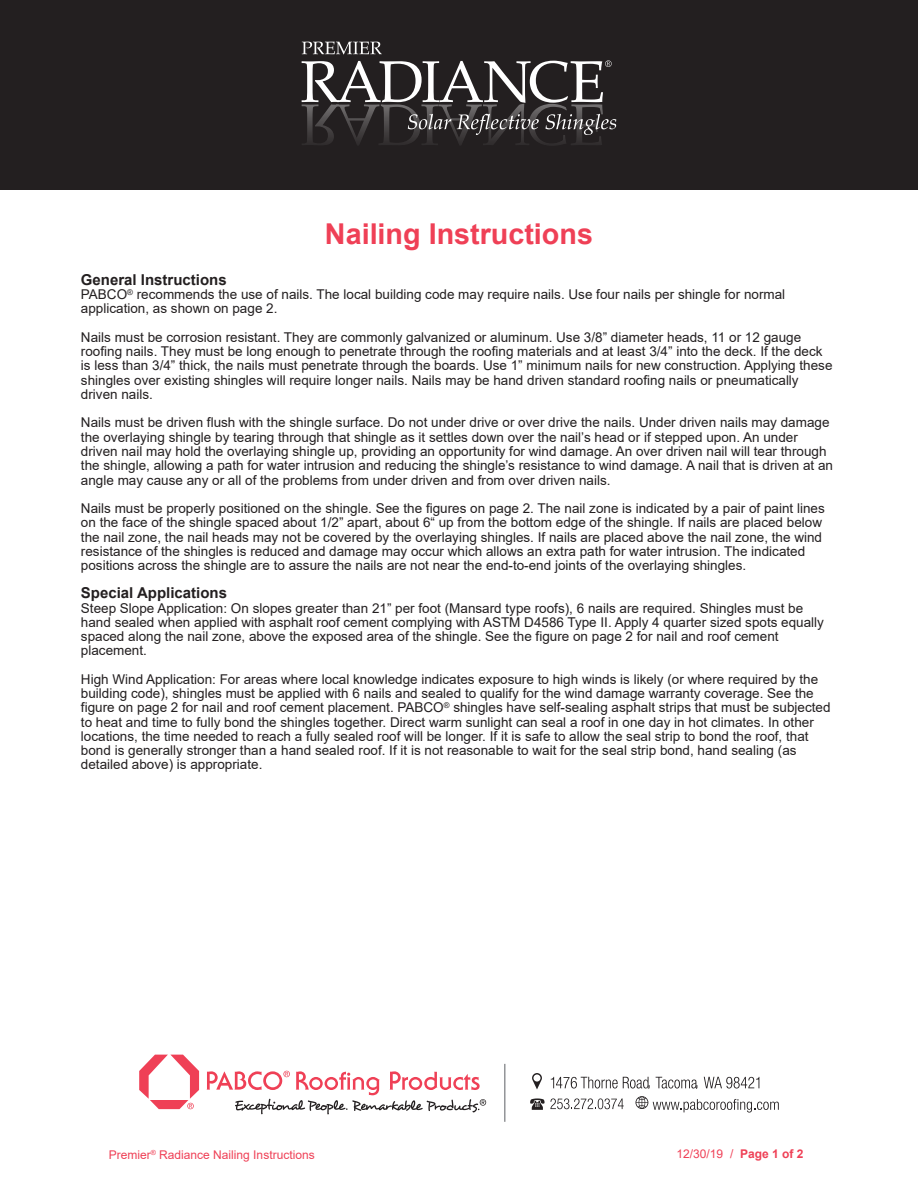
<style>
.page{position:relative;width:918px;height:1188px;background:#fff}
.page>*{position:absolute;margin:0;border:0;box-sizing:border-box;transform-origin:0 0}
.t1{font:700 28.65px "Arial";color:#ef4056}
.t2{font:700 15px "Arial";color:#231f20}
.t3{font:13.5px/14.2px "Arial";color:#231f20}
.t4{font:12px "Arial";color:#ef4056}
.s1{font-weight:700}
</style>
<div class="page">
<div style="left:0;top:0;width:918px;height:190px;background:#231f20"></div>
<svg style="left:139px;top:1055px;width:60px;height:54px"></svg>
<svg style="left:207px;top:1071px;width:279px;height:43px"></svg>
<svg style="left:636px;top:1096px;width:143px;height:17px"></svg>
<svg style="left:551px;top:1077px;width:99px;height:12px"></svg>
<svg style="left:656px;top:1077px;width:41px;height:12px"></svg>
<svg style="left:704px;top:1077px;width:55px;height:12px"></svg>
<svg style="left:532px;top:1073px;width:10px;height:16px"></svg>
<svg style="left:530px;top:1098px;width:94px;height:12px"></svg>
<hr style="left:504px;top:1064px;width:2px;height:58px;background:#939598">
<svg style="left:302px;top:42px;width:80px;height:12px"></svg>
<svg style="left:302px;top:60px;width:314px;height:85px"></svg>
<h1 class="t1" style="left:325px;top:214px;width:270px">Nailing Instructions</h1>
<p class="t2" style="left:81px;top:269px;width:147px">General Instructions</p>
<p class="t3" style="left:81px;top:287px;width:706px">PABCO<sup>®</sup> recommends the use of nails. The local building code may require nails. Use four nails per shingle for normal application, as shown on page 2.</p>
<p class="t3" style="left:81px;top:330px;width:753px">Nails must be corrosion resistant. They are commonly galvanized or aluminum. Use 3/8” diameter heads, 11 or 12 gauge roofing nails. They must be long enough to penetrate through the roofing materials and at least 3/4” into the deck. If the deck is less than 3/4” thick, the nails must penetrate through the boards. Use 1” minimum nails for new construction. Applying these shingles over existing shingles will require longer nails. Nails may be hand driven standard roofing nails or pneumatically driven nails.</p>
<p class="t3" style="left:81px;top:416px;width:754px">Nails must be driven flush with the shingle surface. Do not under drive or over drive the nails. Under driven nails may damage the overlaying shingle by tearing through that shingle as it settles down over the nail’s head or if stepped upon. An under driven nail may hold the overlaying shingle up, providing an opportunity for wind damage. An over driven nail will tear through the shingle, allowing a path for water intrusion and reducing the shingle’s resistance to wind damage. A nail that is driven at an angle may cause any or all of the problems from under driven and from over driven nails.</p>
<p class="t3" style="left:81px;top:501px;width:745px">Nails must be properly positioned on the shingle. See the figures on page 2. The nail zone is indicated by a pair of paint lines on the face of the shingle spaced about 1/2” apart, about 6“ up from the bottom edge of the shingle. If nails are placed below the nail zone, the nail heads may not be covered by the overlaying shingles. If nails are placed above the nail zone, the wind resistance of the shingles is reduced and damage may occur which allows an extra path for water intrusion. The indicated positions across the shingle are to assure the nails are not near the end-to-end joints of the overlaying shingles.</p>
<p class="t2" style="left:81px;top:583px;width:148px">Special Applications</p>
<p class="t3" style="left:81px;top:601px;width:745px">Steep Slope Application: On slopes greater than 21” per foot (Mansard type roofs), 6 nails are required. Shingles must be hand sealed when applied with asphalt roof cement complying with ASTM D4586 Type II. Apply 4 quarter sized spots equally spaced along the nail zone, above the exposed area of the shingle. See the figure on page 2 for nail and roof cement placement.</p>
<p class="t3" style="left:81px;top:672px;width:751px">High Wind Application: For areas where local knowledge indicates exposure to high winds is likely (or where required by the building code), shingles must be applied with 6 nails and sealed to qualify for the wind damage warranty coverage. See the figure on page 2 for nail and roof cement placement. PABCO<sup>®</sup> shingles have self-sealing asphalt strips that must be subjected to heat and time to fully bond the shingles together. Direct warm sunlight can seal a roof in one day in hot climates. In other locations, the time needed to reach a fully sealed roof will be longer. If it is safe to allow the seal strip to bond the roof, that bond is generally stronger than a hand sealed roof. If it is not reasonable to wait for the seal strip bond, hand sealing (as detailed above) is appropriate.</p>
<p class="t4" style="left:109px;top:1146px;width:207px">Premier<sup>®</sup> Radiance Nailing Instructions</p>
<p class="t4" style="left:677px;top:1145px;width:128px">12/30/19 / <span class="s1">Page 1 of 2</span></p>
</div>
